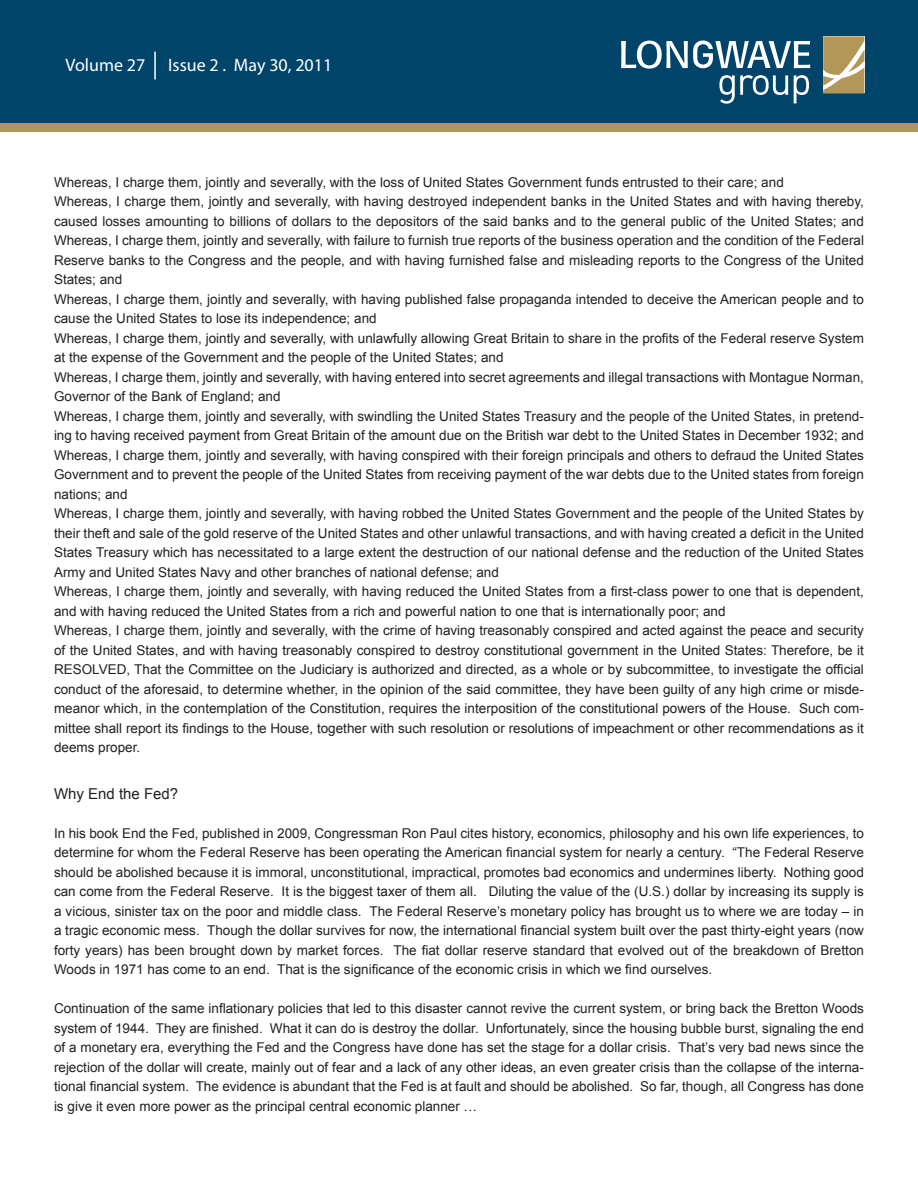
<style>
.page{position:relative;width:918px;height:1188px;background:#fff}
.page>*{position:absolute;margin:0;border:0;box-sizing:border-box;transform-origin:0 0}
.t1{font:18px "Myriad Pro";color:#fff}
.t2{font:15px "Arial";color:#231f20}
.t3{font:13.5px/19.5px "Arial";color:#231f20;text-align:justify}
</style>
<div class="page">
<div style="left:0;top:122px;width:918px;height:10px;background:#b39759"></div>
<div style="left:0;top:0;width:918px;height:123px;background:#00446a"></div>
<hr style="left:154px;top:52px;width:2px;height:27px;background:#fff">
<svg style="left:621px;top:40px;width:189px;height:29px"></svg>
<svg style="left:719px;top:75px;width:69px;height:29px"></svg>
<svg style="left:794px;top:75px;width:15px;height:28px"></svg>
<svg style="left:823px;top:36px;width:41px;height:58px;background:#bfa977"></svg>
<p class="t1" style="left:66px;top:54px;width:81px">Volume 27</p>
<p class="t1" style="left:168px;top:54px;width:166px">Issue 2 . May 30, 2011</p>
<p class="t3" style="left:54px;top:172px;width:731px">Whereas, I charge them, jointly and severally, with the loss of United States Government funds entrusted to their care; and</p>
<p class="t3" style="left:54px;top:192px;width:811px">Whereas, I charge them, jointly and severally, with having destroyed independent banks in the United States and with having thereby, caused losses amounting to billions of dollars to the depositors of the said banks and to the general public of the United States; and Whereas, I charge them, jointly and severally, with failure to furnish true reports of the business operation and the condition of the Federal Reserve banks to the Congress and the people, and with having furnished false and misleading reports to the Congress of the United States; and</p>
<p class="t3" style="left:54px;top:289px;width:811px">Whereas, I charge them, jointly and severally, with having published false propaganda intended to deceive the American people and to cause the United States to lose its independence; and</p>
<p class="t3" style="left:54px;top:328px;width:811px">Whereas, I charge them, jointly and severally, with unlawfully allowing Great Britain to share in the profits of the Federal reserve System at the expense of the Government and the people of the United States; and</p>
<p class="t3" style="left:54px;top:367px;width:811px">Whereas, I charge them, jointly and severally, with having entered into secret agreements and illegal transactions with Montague Norman,<br>Governor of the Bank of England; and</p>
<p class="t3" style="left:54px;top:406px;width:811px">Whereas, I charge them, jointly and severally, with swindling the United States Treasury and the people of the United States, in pretend&shy;ing to having received payment from Great Britain of the amount due on the British war debt to the United States in December 1932; and</p>
<p class="t3" style="left:54px;top:445px;width:811px">Whereas, I charge them, jointly and severally, with having conspired with their foreign principals and others to defraud the United States Government and to prevent the people of the United States from receiving payment of the war debts due to the United states from foreign nations; and</p>
<p class="t3" style="left:54px;top:504px;width:811px">Whereas, I charge them, jointly and severally, with having robbed the United States Government and the people of the United States by their theft and sale of the gold reserve of the United States and other unlawful transactions, and with having created a deficit in the United States Treasury which has necessitated to a large extent the destruction of our national defense and the reduction of the United States Army and United States Navy and other branches of national defense; and</p>
<p class="t3" style="left:54px;top:582px;width:811px">Whereas, I charge them, jointly and severally, with having reduced the United States from a first-class power to one that is dependent, and with having reduced the United States from a rich and powerful nation to one that is internationally poor; and</p>
<p class="t3" style="left:54px;top:621px;width:811px">Whereas, I charge them, jointly and severally, with the crime of having treasonably conspired and acted against the peace and security of the United States, and with having treasonably conspired to destroy constitutional government in the United States: Therefore, be it RESOLVED, That the Committee on the Judiciary is authorized and directed, as a whole or by subcommittee, to investigate the official conduct of the aforesaid, to determine whether, in the opinion of the said committee, they have been guilty of any high crime or misde&shy;meanor which, in the contemplation of the Constitution, requires the interposition of the constitutional powers of the House. Such com&shy;mittee shall report its findings to the House, together with such resolution or resolutions of impeachment or other recommendations as it deems proper.</p>
<p class="t2" style="left:54px;top:784px;width:126px">Why End the Fed?</p>
<p class="t3" style="left:54px;top:823px;width:812px">In his book End the Fed, published in 2009, Congressman Ron Paul cites history, economics, philosophy and his own life experiences, to determine for whom the Federal Reserve has been operating the American financial system for nearly a century. “The Federal Reserve should be abolished because it is immoral, unconstitutional, impractical, promotes bad economics and undermines liberty. Nothing good can come from the Federal Reserve. It is the biggest taxer of them all. Diluting the value of the (U.S.) dollar by increasing its supply is a vicious, sinister tax on the poor and middle class. The Federal Reserve’s monetary policy has brought us to where we are today – in a tragic economic mess. Though the dollar survives for now, the international financial system built over the past thirty-eight years (now forty years) has been brought down by market forces. The fiat dollar reserve standard that evolved out of the breakdown of Bretton Woods in 1971 has come to an end. That is the significance of the economic crisis in which we find ourselves.</p>
<p class="t3" style="left:54px;top:999px;width:812px">Continuation of the same inflationary policies that led to this disaster cannot revive the current system, or bring back the Bretton Woods system of 1944. They are finished. What it can do is destroy the dollar. Unfortunately, since the housing bubble burst, signaling the end of a monetary era, everything the Fed and the Congress have done has set the stage for a dollar crisis. That’s very bad news since the rejection of the dollar will create, mainly out of fear and a lack of any other ideas, an even greater crisis than the collapse of the interna&shy;tional financial system. The evidence is abundant that the Fed is at fault and should be abolished. So far, though, all Congress has done is give it even more power as the principal central economic planner …</p>
</div>
